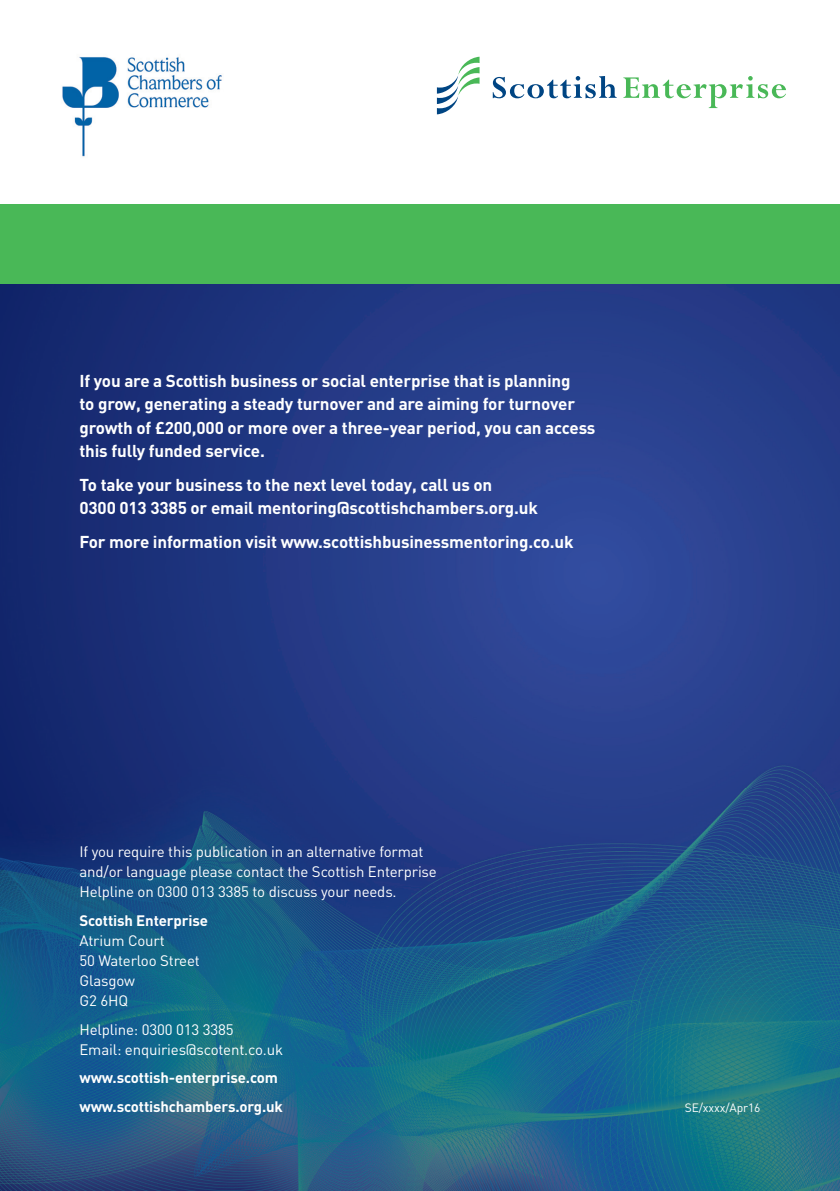
<style>
.page{position:relative;width:840px;height:1191px;background:#fff}
.page>*{position:absolute;margin:0;border:0;box-sizing:border-box;transform-origin:0 0}
.t1{font:700 17px/23px "DIN";letter-spacing:-.01em;color:#fff}
.t2{font:15px/20px "DIN";letter-spacing:-.01em;color:#fff}
.t3{font:700 15px/28.4px "DIN";letter-spacing:-.01em;color:#fff}
.t4{font:12px "DIN";letter-spacing:-.01em;color:#fff}
</style>
<div class="page">
<img style="left:0;top:283px;width:839px;height:908px">
<div style="left:0;top:204px;width:839px;height:79px;background:#49b857"></div>
<svg style="left:436px;top:57px;width:43px;height:57px"></svg>
<svg style="left:492px;top:76px;width:124px;height:22px"></svg>
<svg style="left:623px;top:76px;width:162px;height:32px"></svg>
<img style="left:62px;top:57px;width:160px;height:100px">
<p class="t1" style="left:79px;top:369px;width:517px">If you are a Scottish business or social enterprise that is planning<br>to grow, generating a steady turnover and are aiming for turnover growth of £200,000 or more over a three-year period, you can access this fully funded service.</p>
<p class="t1" style="left:79px;top:472px;width:459px">To take your business to the next level today, call us on<br>0300 013 3385 or email mentoring@scottishchambers.org.uk</p>
<p class="t1" style="left:79px;top:530px;width:495px">For more information visit www.scottishbusinessmentoring.co.uk</p>
<p class="t2" style="left:79px;top:841px;width:359px">If you require this publication in an alternative format and/or language please contact the Scottish Enterprise<br>Helpline on 0300 013 3385 to discuss your needs.</p>
<p class="t3" style="left:79px;top:905px;width:130px">Scottish Enterprise</p>
<p class="t2" style="left:79px;top:930px;width:122px">Atrium Court<br>50 Waterloo Street<br>Glasgow<br>G2 6HQ</p>
<p class="t2" style="left:79px;top:1018px;width:205px">Helpline: 0300 013 3385<br>Email: enquiries@scotent.co.uk</p>
<p class="t3" style="left:79px;top:1062px;width:205px">www.scottish-enterprise.com www.scottishchambers.org.uk</p>
<p class="t4" style="left:684px;top:1099px;width:77px">SE/xxxx/Apr16</p>
</div>
